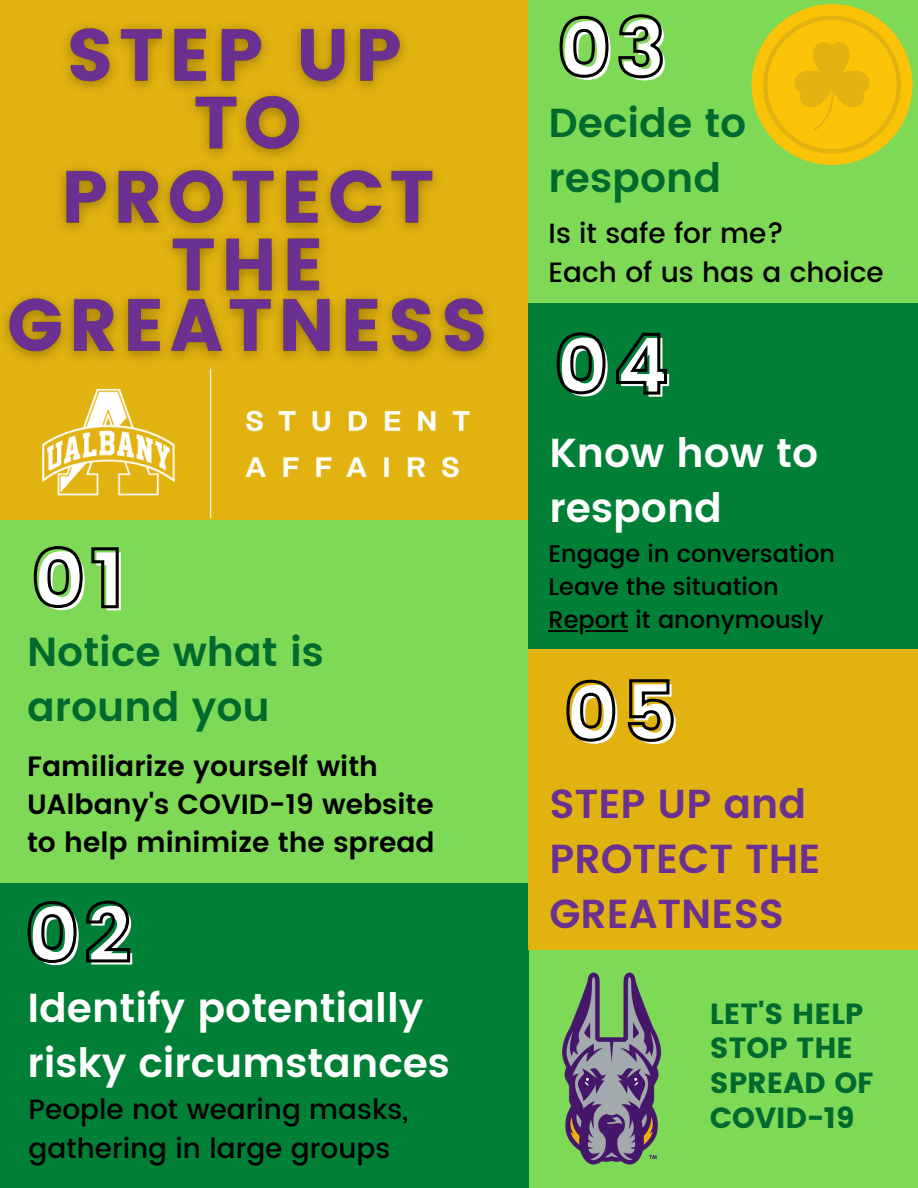
<style>
.page{position:relative;width:918px;height:1188px;background:#7ed957}
.page>*{position:absolute;margin:0;border:0;box-sizing:border-box;transform-origin:0 0}
.t1{font:81.6px "Poppins";letter-spacing:.07em;color:#fff}
.t2{font:600 40.5px/55.3px "Poppins";color:#fff}
.t3{font:600 40.5px/55.3px "Poppins";color:#02692e}
.t4{font:600 40.5px/55.3px "Poppins";color:#6a3092}
.t5{font:29.1px/35px "Poppins";color:#02692e}
.t6{font:500 27.9px "Poppins";color:#000}
.t7{font:600 27.9px "Poppins";color:#000}
.t8{font:500 24px "Poppins";color:#000}
</style>
<div class="page">
<div style="left:0;top:0;width:528px;height:520px;background:#e2b210"></div>
<div style="left:0;top:883px;width:529px;height:305px;background:#008037"></div>
<div style="left:528px;top:594px;width:390px;height:355px;background:#e2b210"></div>
<div style="left:528px;top:303px;width:390px;height:346px;background:#008037"></div>
<img style="left:42px;top:412px;width:428px;height:107px">
<img style="left:528px;top:949px;width:203px;height:216px">
<img style="left:4px;top:26px;width:485px;height:386px">
<div style="left:752px;top:4px;width:160px;height:161px;background:#fbc308;border-radius:50%"></div>
<svg style="left:760px;top:16px;width:141px;height:138px"></svg>
<hr style="left:549px;top:630px;width:79px;height:2px;background:#000">
<svg style="left:33px;top:546px;width:86px;height:63px"></svg>
<svg style="left:27px;top:900px;width:104px;height:63px"></svg>
<svg style="left:559px;top:14px;width:104px;height:65px"></svg>
<svg style="left:556px;top:332px;width:111px;height:63px"></svg>
<svg style="left:566px;top:679px;width:108px;height:63px"></svg>
<p class="t1" style="left:35px;top:534px;width:95px">01</p>
<p class="t3" style="left:27px;top:624px;width:298px">Notice what is</p>
<p class="t3" style="left:27px;top:680px;width:244px">around you</p>
<p class="t7" style="left:27px;top:750px;width:353px">Familiarize yourself with</p>
<p class="t7" style="left:27px;top:788px;width:408px">UAlbany's COVID-19 website</p>
<p class="t7" style="left:27px;top:826px;width:409px">to help minimize the spread</p>
<p class="t1" style="left:29px;top:889px;width:107px">02</p>
<p class="t2" style="left:27px;top:980px;width:398px">Identify potentially</p>
<p class="t2" style="left:27px;top:1036px;width:424px">risky circumstances</p>
<p class="t6" style="left:29px;top:1093px;width:381px">People not wearing masks,</p>
<p class="t6" style="left:29px;top:1132px;width:363px">gathering in large groups</p>
<p class="t1" style="left:561px;top:4px;width:110px">03</p>
<p class="t3" style="left:549px;top:95px;width:199px">Decide to respond</p>
<p class="t6" style="left:549px;top:217px;width:237px">Is it safe for me?</p>
<p class="t6" style="left:549px;top:256px;width:337px">Each of us has a choice</p>
<p class="t1" style="left:558px;top:321px;width:116px">04</p>
<p class="t2" style="left:550px;top:425px;width:270px">Know how to respond</p>
<p class="t8" style="left:549px;top:540px;width:288px">Engage in conversation</p>
<p class="t8" style="left:549px;top:573px;width:232px">Leave the situation</p>
<p class="t8" style="left:549px;top:606px;width:277px">Report it anonymously</p>
<p class="t1" style="left:568px;top:668px;width:114px">05</p>
<p class="t4" style="left:550px;top:776px;width:273px">STEP UP and<br>PROTECT THE<br>GREATNESS</p>
<p class="t5" style="left:710px;top:996px;width:166px">LET'S HELP<br>STOP THE<br>SPREAD OF<br>COVID-19</p>
</div>
